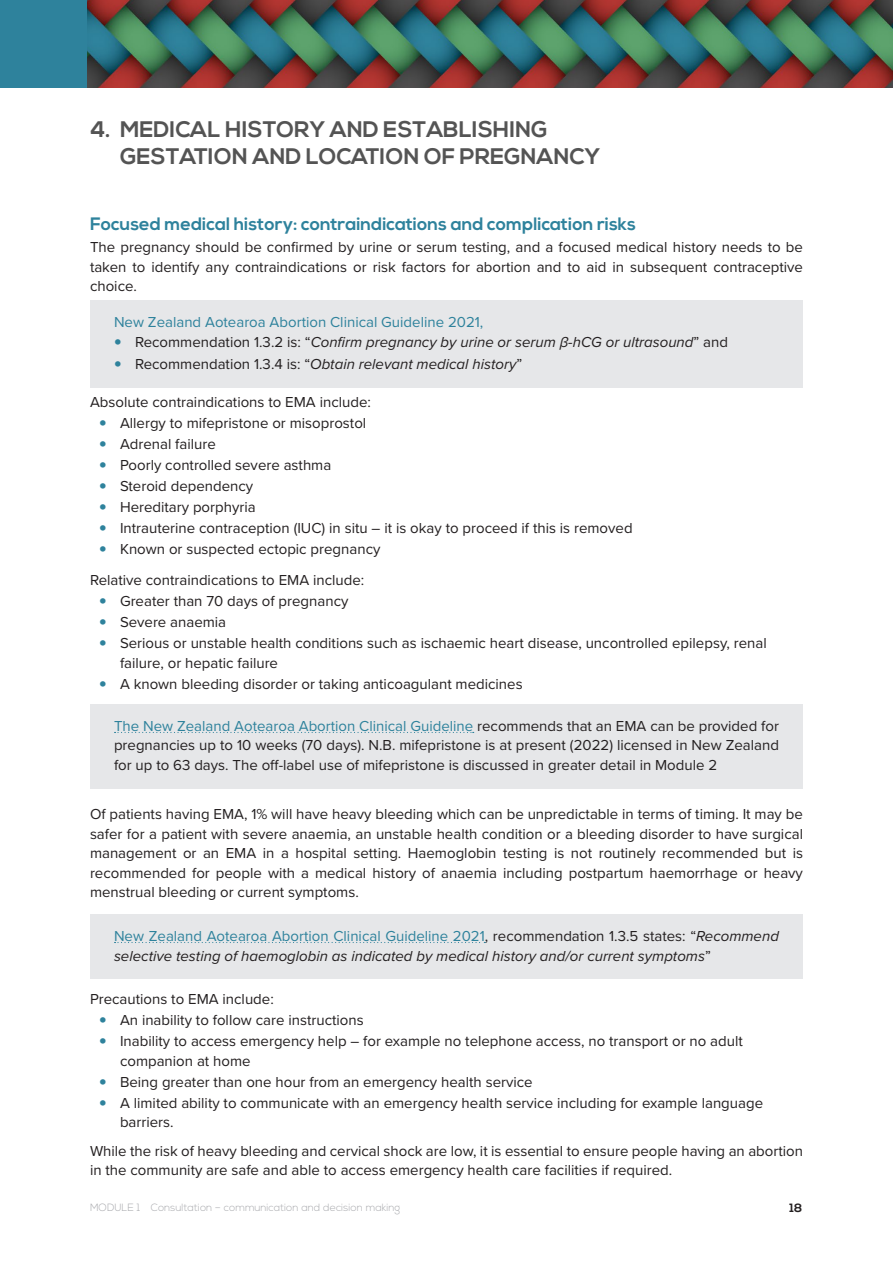
<style>
.page{position:relative;width:893px;height:1263px;background:#fff}
.page>*{position:absolute;margin:0;border:0;box-sizing:border-box;transform-origin:0 0}
.Heading_1{font:700 22.5px/27px "Nexa";color:#545454}
.Heading_2{font:700 18px "Nexa";color:#2e829c}
.Body{font:15px/19.5px "Proxima Nova";color:#231f20}
.Body-2{font:italic 15px/19.5px "Proxima Nova";color:#231f20}
.Body_Before_Bullet{font:15px "Proxima Nova";color:#231f20}
.Body-3{font:15px "Proxima Nova";color:#2e829c}
.t1{font:700 12px "Nexa";color:#231f20}
.t2{font:300 10.5px "Nexa";color:#a8a9ad}
.s1{font-weight:900;font-style:normal;font-size:21px;color:#2e829c}
.s2{font-style:normal}
.s3{font-weight:900;font-size:21px;color:#2e829c}
.s4{color:#2e829c}
.s5{font-style:normal;color:#2e829c}
</style>
<div class="page">
<div style="left:90px;top:301px;width:713px;height:45px;background:#e6e7e9"></div>
<div style="left:90px;top:343px;width:713px;height:45px;background:#e6e7e9"></div>
<div style="left:90px;top:704px;width:713px;height:84px;background:#e6e7e9"></div>
<svg style="left:115px;top:732px;width:359px;height:1px"></svg>
<div style="left:90px;top:914px;width:713px;height:65px;background:#e6e7e9"></div>
<svg style="left:115px;top:942px;width:370px;height:1px"></svg>
<div style="left:0;top:0;width:88px;height:88px;background:#2e829c"></div>
<img style="left:88px;top:0;width:805px;height:88px">
<p class="Heading_1" style="left:120px;top:116px;width:482px;text-indent:-30px">4. MEDICAL HISTORY AND ESTABLISHING<br>GESTATION AND LOCATION OF PREGNANCY</p>
<p class="Heading_2" style="left:90px;top:213px;width:547px">Focused medical history: contraindications and complication risks</p>
<p class="Body" style="left:90px;top:237px;width:714px;text-align:justify">The pregnancy should be confirmed by urine or serum testing, and a focused medical history needs to be taken to identify any contraindications or risk factors for abortion and to aid in subsequent contraceptive choice.</p>
<p class="Body-3" style="left:114px;top:311px;width:371px">New Zealand Aotearoa Abortion Clinical Guideline 2021,</p>
<p class="Body-2" style="left:114px;top:331px;width:615px"><span class="s1">•</span> <span class="s2">Recommendation 1.3.2 is: “</span>Confirm pregnancy by urine or serum β-hCG or ultrasound<span class="s2">” and</span></p>
<p class="Body-2" style="left:114px;top:354px;width:410px"><span class="s1">•</span> <span class="s2">Recommendation 1.3.4 is: “</span>Obtain relevant medical history<span class="s2">”</span></p>
<p class="Body_Before_Bullet" style="left:90px;top:391px;width:282px">Absolute contraindications to EMA include:</p>
<p class="Body" style="left:99px;top:412px;width:269px"><span class="s3">•</span> Allergy to mifepristone or misoprostol</p>
<p class="Body" style="left:99px;top:433px;width:118px"><span class="s3">•</span> Adrenal failure</p>
<p class="Body" style="left:99px;top:454px;width:234px"><span class="s3">•</span> Poorly controlled severe asthma</p>
<p class="Body" style="left:99px;top:475px;width:156px"><span class="s3">•</span> Steroid dependency</p>
<p class="Body" style="left:99px;top:496px;width:158px"><span class="s3">•</span> Hereditary porphyria</p>
<p class="Body" style="left:99px;top:517px;width:535px"><span class="s3">•</span> Intrauterine contraception (IUC) in situ – it is okay to proceed if this is removed</p>
<p class="Body" style="left:99px;top:538px;width:283px"><span class="s3">•</span> Known or suspected ectopic pregnancy</p>
<p class="Body_Before_Bullet" style="left:90px;top:569px;width:276px">Relative contraindications to EMA include:</p>
<p class="Body" style="left:99px;top:591px;width:251px"><span class="s3">•</span> Greater than 70 days of pregnancy</p>
<p class="Body" style="left:99px;top:612px;width:129px"><span class="s3">•</span> Severe anaemia</p>
<p class="Body" style="left:120px;top:633px;width:648px;text-indent:-21px"><span class="s3">•</span> Serious or unstable health conditions such as ischaemic heart disease, uncontrolled epilepsy, renal failure, or hepatic failure</p>
<p class="Body" style="left:99px;top:673px;width:425px"><span class="s3">•</span> A known bleeding disorder or taking anticoagulant medicines</p>
<p class="Body" style="left:114px;top:715px;width:666px;text-align:justify"><span class="s4">The New Zealand Aotearoa Abortion Clinical Guideline</span> recommends that an EMA can be provided for pregnancies up to 10 weeks (70 days). N.B. mifepristone is at present (2022) licensed in New Zealand for up to 63 days. The off-label use of mifepristone is discussed in greater detail in Module 2</p>
<p class="Body" style="left:90px;top:804px;width:714px;text-align:justify">Of patients having EMA, 1% will have heavy bleeding which can be unpredictable in terms of timing. It may be safer for a patient with severe anaemia, an unstable health condition or a bleeding disorder to have surgical management or an EMA in a hospital setting. Haemoglobin testing is not routinely recommended but is recommended for people with a medical history of anaemia including postpartum haemorrhage or heavy menstrual bleeding or current symptoms.</p>
<p class="Body-2" style="left:114px;top:925px;width:666px"><span class="s5">New Zealand Aotearoa Abortion Clinical Guideline 2021</span><span class="s2">, recommendation 1.3.5 states: “</span>Recommend selective testing of haemoglobin as indicated by medical history and/or current symptoms<span class="s2">”</span></p>
<p class="Body_Before_Bullet" style="left:90px;top:988px;width:185px">Precautions to EMA include:</p>
<p class="Body" style="left:99px;top:1009px;width:266px"><span class="s3">•</span> An inability to follow care instructions</p>
<p class="Body" style="left:120px;top:1030px;width:624px;text-indent:-21px"><span class="s3">•</span> Inability to access emergency help – for example no telephone access, no transport or no adult companion at home</p>
<p class="Body" style="left:99px;top:1071px;width:435px"><span class="s3">•</span> Being greater than one hour from an emergency health service</p>
<p class="Body" style="left:120px;top:1092px;width:645px;text-indent:-21px"><span class="s3">•</span> A limited ability to communicate with an emergency health service including for example language barriers.</p>
<p class="Body" style="left:90px;top:1140px;width:714px">While the risk of heavy bleeding and cervical shock are low, it is essential to ensure people having an abortion in the community are safe and able to access emergency health care facilities if required.</p>
<p class="t2" style="left:90px;top:1201px;width:312px">MODULE 1 Consultation – communication and decision making</p>
<p class="t1" style="left:789px;top:1201px;width:14px">18</p>
</div>
